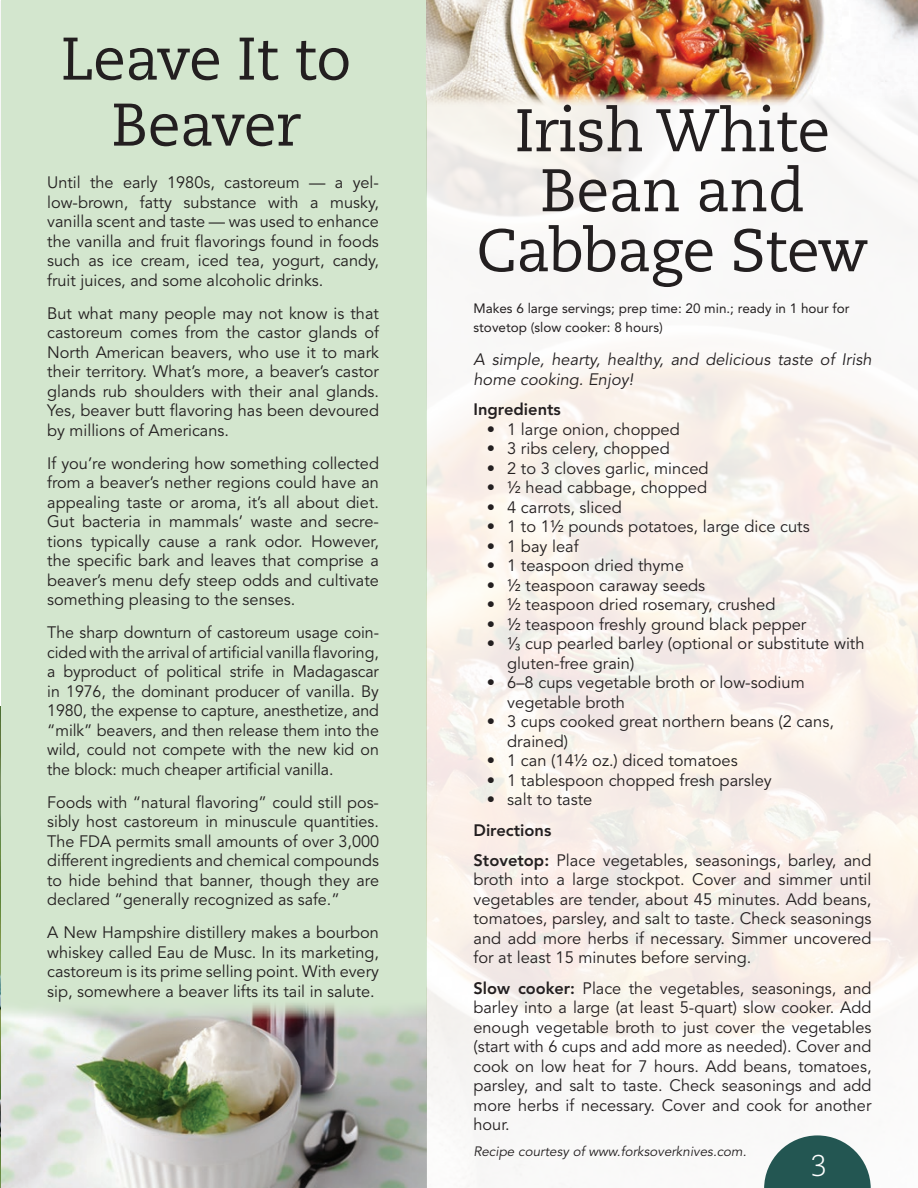
<style>
.page{position:relative;width:918px;height:1188px;background:#fff}
.page>*{position:absolute;margin:0;border:0;box-sizing:border-box;transform-origin:0 0}
.t1{font:60px/60px "Caecilia LT Std";letter-spacing:-.01em;color:#231f20;text-align:center}
.t2{font:300 30px "Caecilia LT Std";color:#fff}
.t3{font:16.5px/19.5px "Avenir LT Std";color:#231f20;text-align:justify}
.t4{font:italic 16.5px/19.5px "Avenir LT Std";color:#231f20}
.t5{font:800 16.5px "Avenir LT Std";color:#231f20}
.t6{font:13.5px/19.5px "Avenir LT Std";color:#231f20}
.t7{font:italic 13.5px "Avenir LT Std";color:#231f20}
.s1{font-weight:800}
</style>
<div class="page">
<div style="left:1px;top:0;width:425px;height:1188px;background:#d3e6ce"></div>
<img style="left:1px;top:1003px;width:425px;height:185px">
<img style="left:0;top:706px;width:1px;height:482px">
<svg style="left:764px;top:1135px;width:107px;height:53px"></svg>
<img style="left:426px;top:0;width:492px;height:107px">
<h1 class="t1" style="left:61px;top:27px;width:292px;line-height:66px">Leave It to<br>Beaver</h1>
<p class="t3" style="left:47px;top:173px;width:333px">Until the early 1980s, castoreum — a yel&shy;low-brown, fatty substance with a musky, vanilla scent and taste — was used to enhance the vanilla and fruit flavorings found in foods such as ice cream, iced tea, yogurt, candy, fruit juices, and some alcoholic drinks.</p>
<p class="t3" style="left:47px;top:304px;width:333px">But what many people may not know is that castoreum comes from the castor glands of North American beavers, who use it to mark their territory. What’s more, a beaver’s castor glands rub shoulders with their anal glands.<br>Yes, beaver butt flavoring has been devoured by millions of Americans.</p>
<p class="t3" style="left:47px;top:454px;width:333px">If you’re wondering how something collected from a beaver’s nether regions could have an appealing taste or aroma, it’s all about diet.<br>Gut bacteria in mammals’ waste and secre&shy;tions typically cause a rank odor. However, the specific bark and leaves that comprise a beaver’s menu defy steep odds and cultivate something pleasing to the senses.</p>
<p class="t3" style="left:47px;top:623px;width:333px">The sharp downturn of castoreum usage coin&shy;cided with the arrival of artificial vanilla flavoring, a byproduct of political strife in Madagascar in 1976, the dominant producer of vanilla. By 1980, the expense to capture, anesthetize, and “milk” beavers, and then release them into the wild, could not compete with the new kid on the block: much cheaper artificial vanilla.</p>
<p class="t3" style="left:47px;top:793px;width:333px">Foods with “natural flavoring” could still pos&shy;sibly host castoreum in minuscule quantities.<br>The FDA permits small amounts of over 3,000 different ingredients and chemical compounds to hide behind that banner, though they are declared “generally recognized as safe.”</p>
<p class="t3" style="left:47px;top:923px;width:333px">A New Hampshire distillery makes a bourbon whiskey called Eau de Musc. In its marketing, castoreum is its prime selling point. With every sip, somewhere a beaver lifts its tail in salute.</p>
<h1 class="t1" style="left:477px;top:102px;width:393px">Irish White<br>Bean and<br>Cabbage Stew</h1>
<p class="t6" style="left:473px;top:299px;width:378px">Makes 6 large servings; prep time: 20 min.; ready in 1 hour for stovetop (slow cooker: 8 hours)</p>
<p class="t4" style="left:473px;top:351px;width:400px">A simple, hearty, healthy, and delicious taste of Irish home cooking. Enjoy!</p>
<p class="t5" style="left:473px;top:400px;width:89px">Ingredients</p>
<p class="t3" style="left:487px;top:420px;width:194px">• 1 large onion, chopped</p>
<p class="t3" style="left:487px;top:439px;width:184px">• 3 ribs celery, chopped</p>
<p class="t3" style="left:487px;top:459px;width:223px">• 2 to 3 cloves garlic, minced</p>
<p class="t3" style="left:487px;top:478px;width:222px">• ½ head cabbage, chopped</p>
<p class="t3" style="left:487px;top:498px;width:136px">• 4 carrots, sliced</p>
<p class="t3" style="left:487px;top:517px;width:324px">• 1 to 1½ pounds potatoes, large dice cuts</p>
<p class="t3" style="left:487px;top:537px;width:93px">• 1 bay leaf</p>
<p class="t3" style="left:487px;top:556px;width:198px">• 1 teaspoon dried thyme</p>
<p class="t3" style="left:487px;top:576px;width:220px">• ½ teaspoon caraway seeds</p>
<p class="t3" style="left:487px;top:595px;width:290px">• ½ teaspoon dried rosemary, crushed</p>
<p class="t3" style="left:487px;top:615px;width:321px">• ½ teaspoon freshly ground black pepper</p>
<p class="t3" style="left:507px;top:634px;width:359px;text-indent:-20px">• ¹⁄<sub>³</sub> cup pearled barley (optional or substitute with gluten-free grain)</p>
<p class="t3" style="left:507px;top:673px;width:299px;text-indent:-20px">• 6–8 cups vegetable broth or low-sodium vegetable broth</p>
<p class="t3" style="left:507px;top:712px;width:328px;text-indent:-20px">• 3 cups cooked great northern beans (2 cans, drained)</p>
<p class="t3" style="left:487px;top:751px;width:252px">• 1 can (14½ oz.) diced tomatoes</p>
<p class="t3" style="left:487px;top:771px;width:286px">• 1 tablespoon chopped fresh parsley</p>
<p class="t3" style="left:487px;top:790px;width:107px">• salt to taste</p>
<p class="t3" style="left:473px;top:815px;width:400px;line-height:30.3px"><span class="s1">Directions<br>Stovetop:</span> Place vegetables, seasonings, barley, and</p>
<p class="t3" style="left:473px;top:870px;width:400px">broth into a large stockpot. Cover and simmer until vegetables are tender, about 45 minutes. Add beans, tomatoes, parsley, and salt to taste. Check seasonings and add more herbs if necessary. Simmer uncovered for at least 15 minutes before serving.</p>
<p class="t3" style="left:473px;top:979px;width:400px"><span class="s1">Slow cooker:</span> Place the vegetables, seasonings, and barley into a large (at least 5-quart) slow cooker. Add enough vegetable broth to just cover the vegetables (start with 6 cups and add more as needed). Cover and cook on low heat for 7 hours. Add beans, tomatoes, parsley, and salt to taste. Check seasonings and add more herbs if necessary. Cover and cook for another hour.</p>
<p class="t7" style="left:473px;top:1144px;width:275px">Recipe courtesy of www.forksoverknives.com.</p>
<h2 class="t2" style="left:811px;top:1149px;width:18px">3</h2>
</div>
